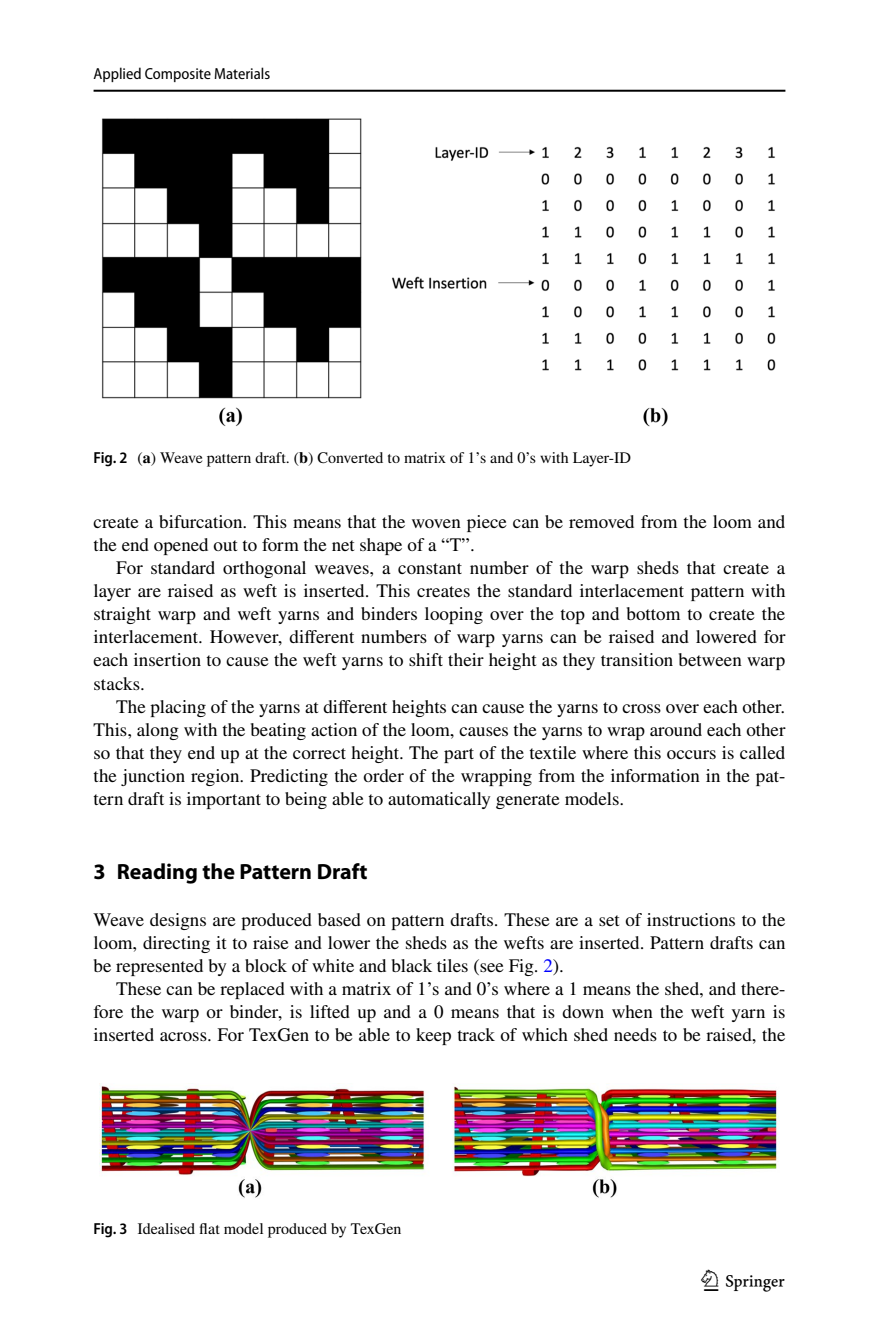
<style>
.page{position:relative;width:879px;height:1333px;background:#fff}
.page>*{position:absolute;margin:0;border:0;box-sizing:border-box;transform-origin:0 0}
.t1{font:30px "Springnew Regular 3";color:#000}
.t2{font:700 22px "Myriad Pro";color:#000}
.t3{font:19px/23px "STIX";color:#000;text-align:justify}
.t4{font:16px "STIX";color:#000}
.t5{font:semi-condensed 16px "Myriad Pro";color:#000}
.s1{font-family:"Myriad Pro";font-weight:600;font-stretch:semi-condensed}
.s2{font-weight:700}
.s3{color:#00f}
</style>
<div class="page">
<hr style="left:94px;top:90px;width:691px;height:2px;background:#000">
<img style="left:101px;top:118px;width:675px;height:309px">
<img style="left:99px;top:1083px;width:681px;height:115px">
<p class="t5" style="left:94px;top:65px;width:178px">Applied Composite Materials</p>
<p class="t4" style="left:94px;top:447px;width:539px"><span class="s1">Fig. 2</span> (<span class="s2">a</span>) Weave pattern draft. (<span class="s2">b</span>) Converted to matrix of 1’s and 0’s with Layer-ID</p>
<p class="t3" style="left:94px;top:511px;width:693px">create a bifurcation. This means that the woven piece can be removed from the loom and the end opened out to form the net shape of a “T”.</p>
<p class="t3" style="left:94px;top:557px;width:693px;text-indent:23px">For standard orthogonal weaves, a constant number of the warp sheds that create a layer are raised as weft is inserted. This creates the standard interlacement pattern with straight warp and weft yarns and binders looping over the top and bottom to create the interlacement. However, different numbers of warp yarns can be raised and lowered for each insertion to cause the weft yarns to shift their height as they transition between warp stacks.</p>
<p class="t3" style="left:94px;top:696px;width:693px;text-indent:23px">The placing of the yarns at different heights can cause the yarns to cross over each other.<br>This, along with the beating action of the loom, causes the yarns to wrap around each other so that they end up at the correct height. The part of the textile where this occurs is called the junction region. Predicting the order of the wrapping from the information in the pat&shy;tern draft is important to being able to automatically generate models.</p>
<p class="t2" style="left:94px;top:856px;width:276px">3 Reading the Pattern Draft</p>
<p class="t3" style="left:94px;top:908px;width:693px">Weave designs are produced based on pattern drafts. These are a set of instructions to the loom, directing it to raise and lower the sheds as the wefts are inserted. Pattern drafts can be represented by a block of white and black tiles (see Fig. <span class="s3">2</span>).</p>
<p class="t3" style="left:94px;top:977px;width:693px;text-indent:23px">These can be replaced with a matrix of 1’s and 0’s where a 1 means the shed, and there&shy;fore the warp or binder, is lifted up and a 0 means that is down when the weft yarn is inserted across. For TexGen to be able to keep track of which shed needs to be raised, the</p>
<p class="t4" style="left:94px;top:1217px;width:309px"><span class="s1">Fig. 3</span> Idealised flat model produced by TexGen</p>
<h1 class="t1" style="left:704px;top:1269px;width:83px">1 3</h1>
</div>
